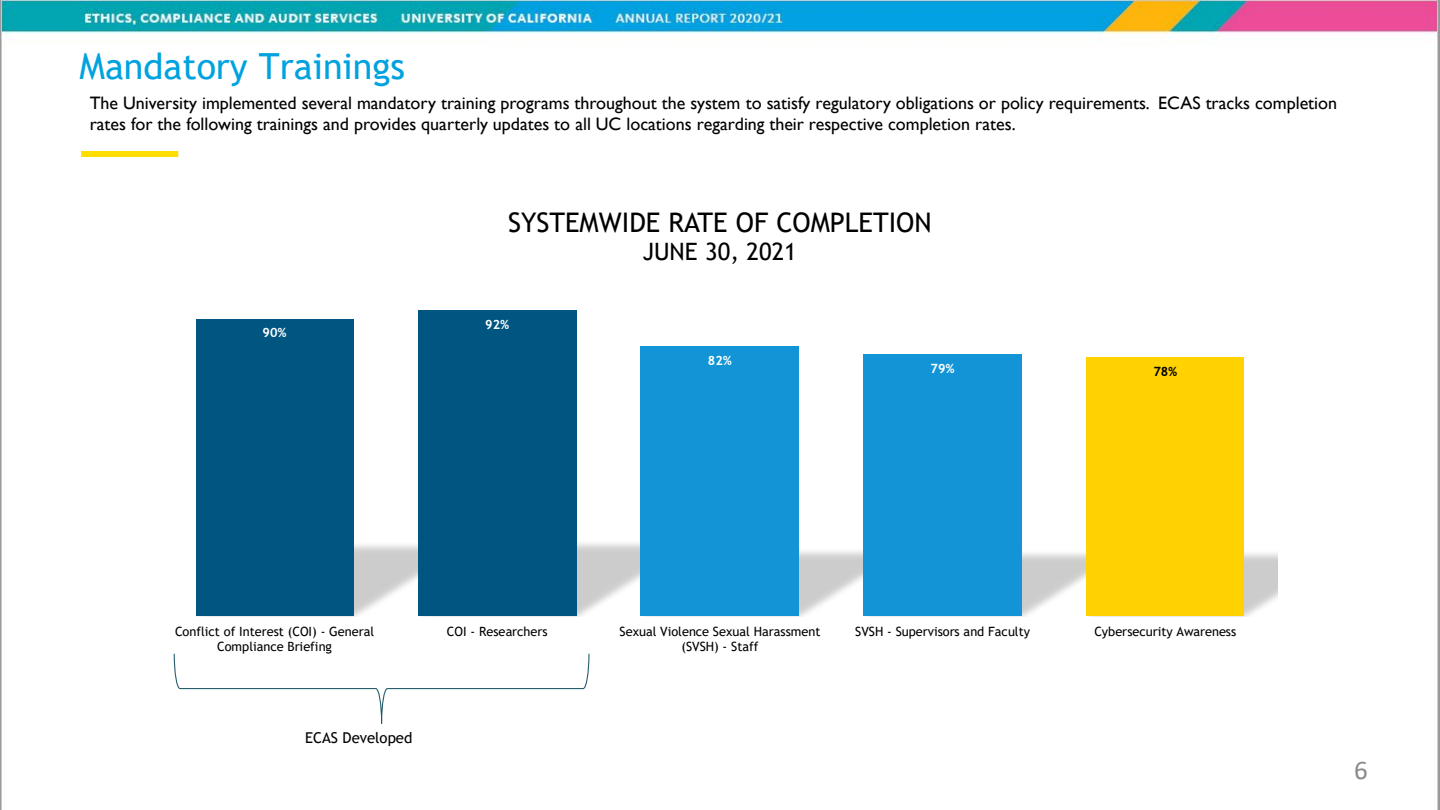
<style>
.page{position:relative;width:1440px;height:810px;background:#fff}
.page>*{position:absolute;margin:0;border:0;box-sizing:border-box;transform-origin:0 0}
.t1{font:36px "Trebuchet MS";color:#00a2df}
.t2{font:27px "Trebuchet MS";color:#000}
.t3{font:27px "Calibri";color:#898989}
.t4{font:24px "Trebuchet MS";color:#000}
.t5{font:18px/21.6px "Gill Sans";color:#000}
.t6{font:15px "Trebuchet MS";letter-spacing:-.005em;color:#000}
.t7{font:12.75px/14.9px "Trebuchet MS";color:#000;text-align:center}
.t8{font:700 12.75px "Trebuchet MS";letter-spacing:.005em;color:#fff}
.t9{font:700 12.75px "Trebuchet MS";color:#000}
</style>
<div class="page">
<img style="left:0;top:0;width:1440px;height:810px">
<div style="left:81px;top:151px;width:97px;height:6px;background:#fd0"></div>
<svg style="left:173px;top:653px;width:417px;height:71px"></svg>
<img style="left:186px;top:538px;width:223px;height:79px">
<img style="left:409px;top:536px;width:232px;height:81px">
<img style="left:632px;top:544px;width:232px;height:73px">
<img style="left:854px;top:546px;width:232px;height:71px">
<img style="left:1077px;top:547px;width:201px;height:70px">
<div style="left:196px;top:319px;width:158px;height:297px;background:#005581"></div>
<div style="left:418px;top:310px;width:158px;height:306px;background:#005581"></div>
<div style="left:641px;top:346px;width:158px;height:270px;background:#1294d7"></div>
<div style="left:864px;top:354px;width:158px;height:262px;background:#1294d7"></div>
<div style="left:1086px;top:357px;width:158px;height:259px;background:#ffd200"></div>
<h1 class="t1" style="left:80px;top:43px;width:327px">Mandatory Trainings</h1>
<p class="t5" style="left:90px;top:92px;width:1249px">The University implemented several mandatory training programs throughout the system to satisfy regulatory obligations or policy requirements. ECAS tracks completion rates for the following trainings and provides quarterly updates to all UC locations regarding their respective completion rates.</p>
<p class="t8" style="left:263px;top:325px;width:25px">90%</p>
<p class="t2" style="left:508px;top:205px;width:425px">SYSTEMWIDE RATE OF COMPLETION</p>
<p class="t4" style="left:643px;top:237px;width:155px">JUNE 30, 2021</p>
<p class="t8" style="left:485px;top:316px;width:25px">92%</p>
<p class="t8" style="left:708px;top:352px;width:25px">82%</p>
<p class="t8" style="left:931px;top:361px;width:25px">79%</p>
<p class="t9" style="left:1153px;top:363px;width:25px">78%</p>
<p class="t7" style="left:175px;top:624px;width:201px">Conflict of Interest (COI) - General<br>Compliance Briefing</p>
<p class="t7" style="left:447px;top:624px;width:102px">COI - Researchers</p>
<p class="t7" style="left:620px;top:624px;width:202px">Sexual Violence Sexual Harassment (SVSH) - Staff</p>
<p class="t7" style="left:855px;top:624px;width:176px">SVSH - Supervisors and Faculty</p>
<p class="t7" style="left:1094px;top:624px;width:143px">Cybersecurity Awareness</p>
<p class="t6" style="left:305px;top:729px;width:109px">ECAS Developed</p>
<h2 class="t3" style="left:1354px;top:751px;width:15px">6</h2>
</div>
